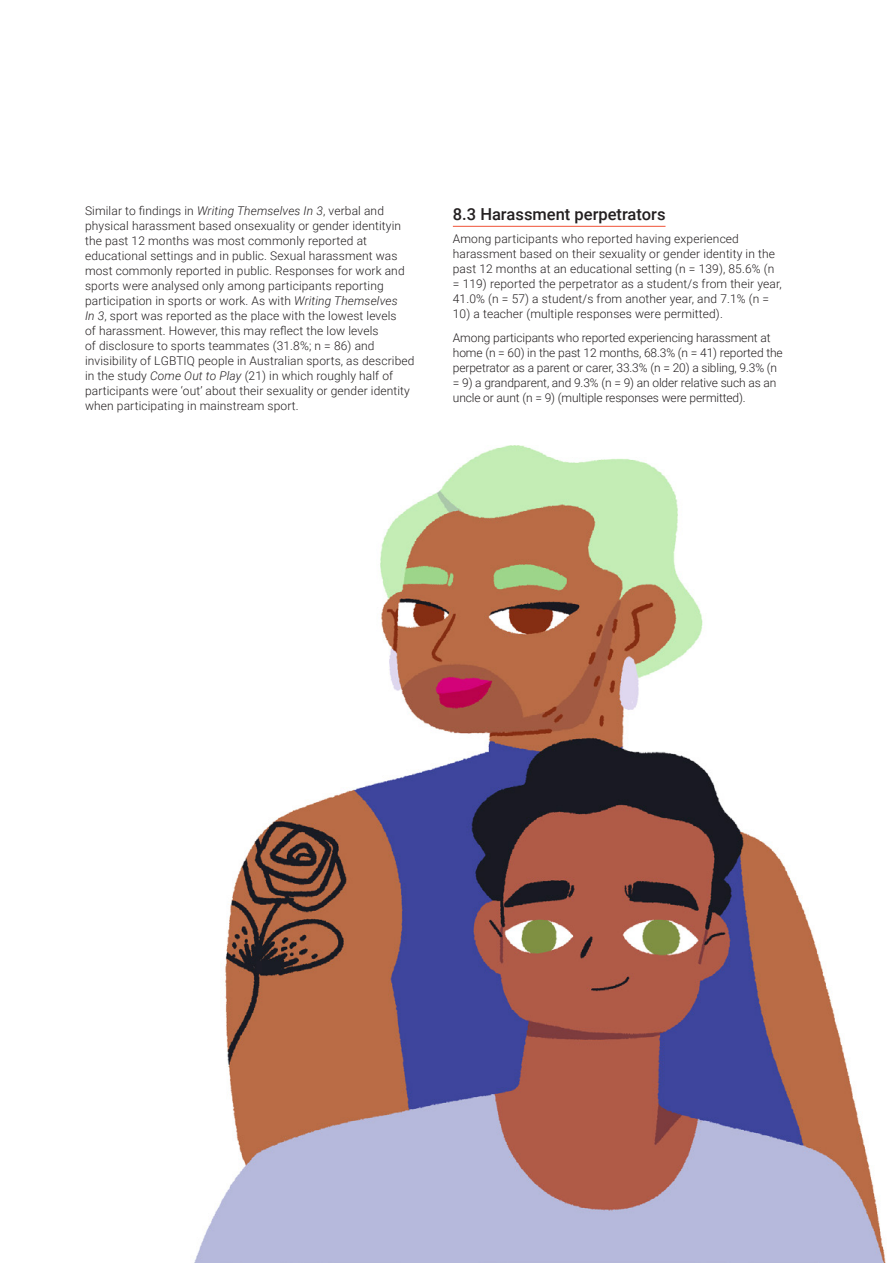
<style>
.page{position:relative;width:893px;height:1263px;background:#fff}
.page>*{position:absolute;margin:0;border:0;box-sizing:border-box;transform-origin:0 0}
.H2_subhead{font:500 16.5px "Roboto";color:#231f20}
.Body{font:300 12px/15px "Roboto";letter-spacing:.01em;color:#231f20}
.Body-2{font:300 12px/15px "Roboto";letter-spacing:-.01em;color:#231f20}
.s1{font-style:italic}
</style>
<div class="page">
<img style="left:194px;top:445px;width:692px;height:818px">
<hr style="left:453px;top:226px;width:212px;height:1px;background:#f05137">
<p class="Body" style="left:85px;top:203px;width:331px">Similar to findings in <span class="s1">Writing Themselves In 3</span>, verbal and physical harassment based onsexuality or gender identityin the past 12 months was most commonly reported at educational settings and in public. Sexual harassment was most commonly reported in public. Responses for work and sports were analysed only among participants reporting participation in sports or work. As with <span class="s1">Writing Themselves<br>In 3</span>, sport was reported as the place with the lowest levels<br>of harassment. However, this may reflect the low levels<br>of disclosure to sports teammates (31.8%; n = 86) and invisibility of LGBTIQ people in Australian sports, as described in the study <span class="s1">Come Out to Play</span> (21) in which roughly half of participants were ‘out’ about their sexuality or gender identity when participating in mainstream sport.</p>
<h2 class="H2_subhead" style="left:453px;top:202px;width:214px">8.3 Harassment perpetrators</h2>
<p class="Body" style="left:453px;top:231px;width:330px">Among participants who reported having experienced harassment based on their sexuality or gender identity in the past 12 months at an educational setting (n = 139), 85.6% (n = 119) reported the perpetrator as a student/s from their year, 41.0% (n = 57) a student/s from another year, and 7.1% (n =</p>
<p class="Body" style="left:453px;top:306px;width:271px">10) a teacher (multiple responses were permitted).</p>
<p class="Body-2" style="left:453px;top:330px;width:331px">Among participants who reported experiencing harassment at home (n = 60) in the past 12 months, 68.3% (n = 41) reported the perpetrator as a parent or carer, 33.3% (n = 20) a sibling, 9.3% (n = 9) a grandparent, and 9.3% (n = 9) an older relative such as an uncle or aunt (n = 9) (multiple responses were permitted).</p>
</div>
